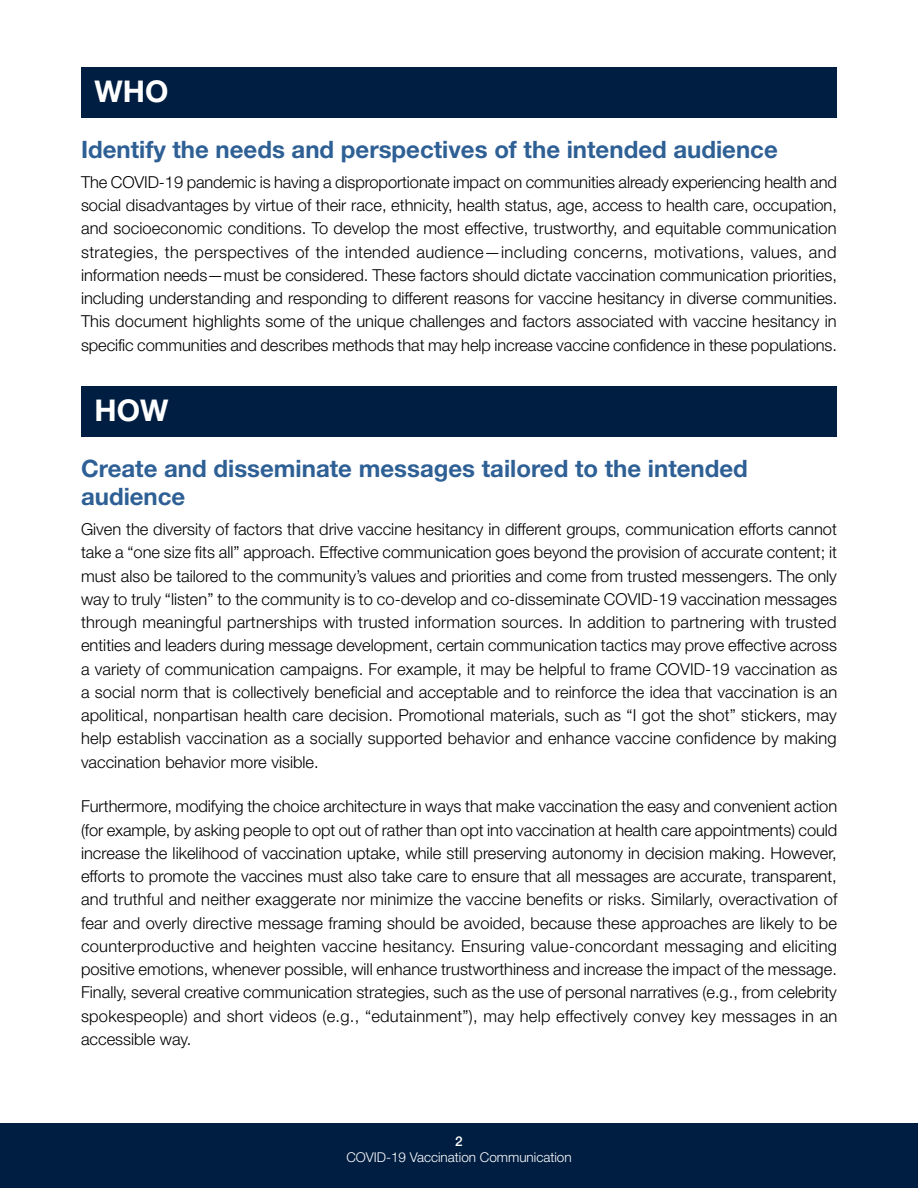
<style>
.page{position:relative;width:918px;height:1188px;background:#fff}
.page>*{position:absolute;margin:0;border:0;box-sizing:border-box;transform-origin:0 0}
.t1{font:700 30px "Helvetica Neue LT Std";color:#fff}
.t2{font:700 24px/28.5px "Helvetica Neue LT Std";color:#2e6095}
.t3{font:300 16.5px/23.2px "Helvetica Neue LT Std";color:#000;text-align:justify}
.t4{font:300 13.5px "Helvetica Neue LT Std";color:#fff}
.t5{font:500 13.5px "Helvetica Neue LT Std";color:#fff}
</style>
<div class="page">
<div style="left:0;top:1123px;width:918px;height:65px;background:#001e42"></div>
<div style="left:81px;top:68px;width:756px;height:50px;background:#001e42"></div>
<div style="left:81px;top:386px;width:756px;height:50px;background:#001e42"></div>
<h3 class="t1" style="left:94px;top:73px;width:75px">WHO</h3>
<h3 class="t2" style="left:81px;top:135px;width:698px">Identify the needs and perspectives of the intended audience</h3>
<p class="t3" style="left:81px;top:170px;width:758px">The COVID-19 pandemic is having a disproportionate impact on communities already experiencing health and social disadvantages by virtue of their race, ethnicity, health status, age, access to health care, occupation, and socioeconomic conditions. To develop the most effective, trustworthy, and equitable communication strategies, the perspectives of the intended audience—including concerns, motivations, values, and information needs—must be considered. These factors should dictate vaccination communication priorities, including understanding and responding to different reasons for vaccine hesitancy in diverse communities.<br>This document highlights some of the unique challenges and factors associated with vaccine hesitancy in specific communities and describes methods that may help increase vaccine confidence in these populations.</p>
<h3 class="t1" style="left:94px;top:392px;width:75px">HOW</h3>
<h3 class="t2" style="left:81px;top:453px;width:668px">Create and disseminate messages tailored to the intended audience</h3>
<p class="t3" style="left:81px;top:517px;width:758px">Given the diversity of factors that drive vaccine hesitancy in different groups, communication efforts cannot take a “one size fits all” approach. Effective communication goes beyond the provision of accurate content; it must also be tailored to the community’s values and priorities and come from trusted messengers. The only way to truly “listen” to the community is to co-develop and co-disseminate COVID-19 vaccination messages through meaningful partnerships with trusted information sources. In addition to partnering with trusted entities and leaders during message development, certain communication tactics may prove effective across a variety of communication campaigns. For example, it may be helpful to frame COVID-19 vaccination as a social norm that is collectively beneficial and acceptable and to reinforce the idea that vaccination is an apolitical, nonpartisan health care decision. Promotional materials, such as “I got the shot” stickers, may help establish vaccination as a socially supported behavior and enhance vaccine confidence by making vaccination behavior more visible.</p>
<p class="t3" style="left:81px;top:795px;width:758px">Furthermore, modifying the choice architecture in ways that make vaccination the easy and convenient action (for example, by asking people to opt out of rather than opt into vaccination at health care appointments) could increase the likelihood of vaccination uptake, while still preserving autonomy in decision making. However, efforts to promote the vaccines must also take care to ensure that all messages are accurate, transparent, and truthful and neither exaggerate nor minimize the vaccine benefits or risks. Similarly, overactivation of fear and overly directive message framing should be avoided, because these approaches are likely to be counterproductive and heighten vaccine hesitancy. Ensuring value-concordant messaging and eliciting positive emotions, whenever possible, will enhance trustworthiness and increase the impact of the message.<br>Finally, several creative communication strategies, such as the use of personal narratives (e.g., from celebrity spokespeople) and short videos (e.g., “edutainment”), may help effectively convey key messages in an accessible way.</p>
<p class="t5" style="left:455px;top:1133px;width:9px">2</p>
<p class="t4" style="left:346px;top:1149px;width:227px">COVID-19 Vaccination Communication</p>
</div>
